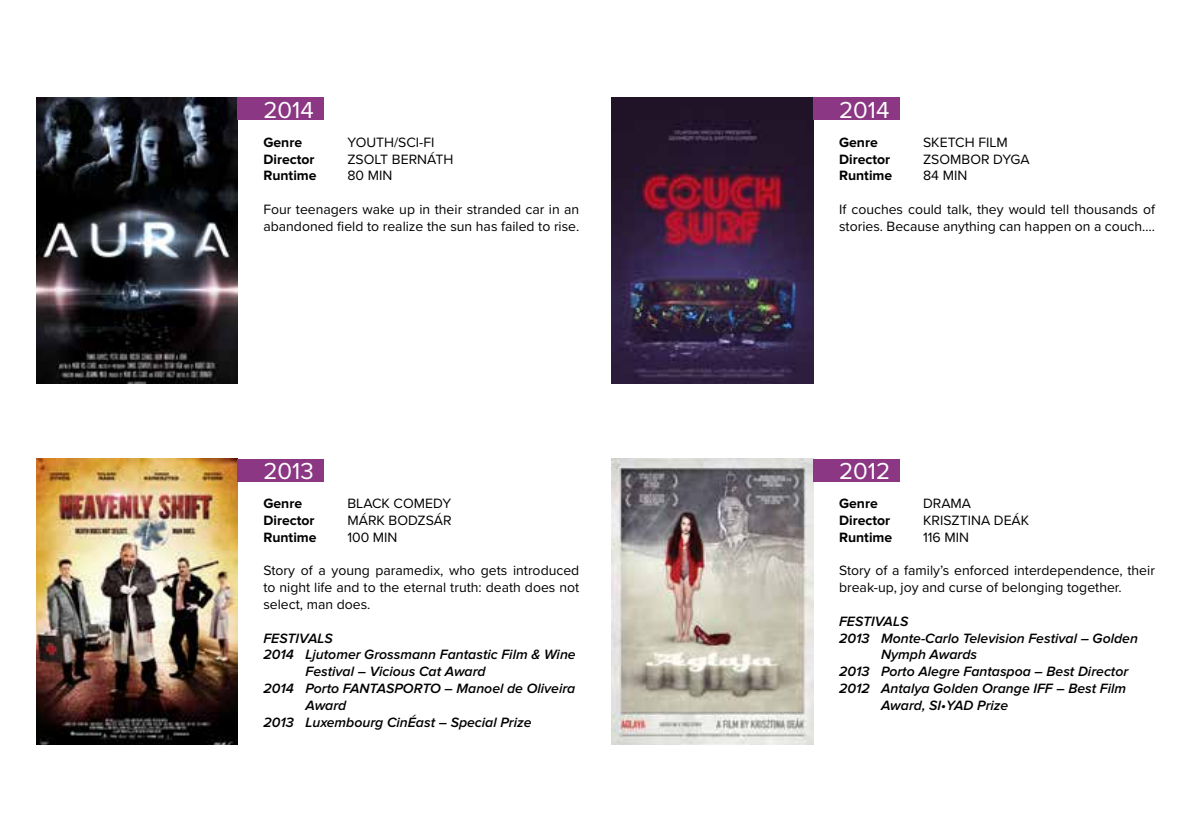
<style>
.page{position:relative;width:1191px;height:840px;background:#fff}
.page>*{position:absolute;margin:0;border:0;box-sizing:border-box;transform-origin:0 0}
.t1{font:24px "Proxima Nova";color:#fff}
.t2{font:14px/16.8px "Proxima Nova";color:#000}
.t3{font:italic 600 14px "Proxima Nova";color:#000}
.t4{font:700 14px "Proxima Nova";color:#000}
</style>
<div class="page">
<img style="left:36px;top:98px;width:202px;height:285px">
<div style="left:238px;top:98px;width:86px;height:22px;background:#8c3783"></div>
<img style="left:611px;top:98px;width:202px;height:285px">
<div style="left:813px;top:98px;width:86px;height:22px;background:#8c3783"></div>
<img style="left:36px;top:458px;width:202px;height:286px">
<div style="left:238px;top:458px;width:86px;height:23px;background:#8c3783"></div>
<img style="left:611px;top:458px;width:202px;height:286px">
<div style="left:813px;top:458px;width:86px;height:23px;background:#8c3783"></div>
<h1 class="t1" style="left:263px;top:92px;width:52px">2014</h1>
<p class="t4" style="left:263px;top:136px;width:40px">Genre</p>
<p class="t2" style="left:347px;top:133px;width:89px">YOUTH/SCI-FI</p>
<p class="t4" style="left:263px;top:152px;width:53px">Director</p>
<p class="t2" style="left:347px;top:150px;width:107px">ZSOLT BERNÁTH</p>
<p class="t4" style="left:263px;top:169px;width:55px">Runtime</p>
<p class="t2" style="left:347px;top:167px;width:46px">80 MIN</p>
<p class="t2" style="left:263px;top:200px;width:317px">Four teenagers wake up in their stranded car in an abandoned field to realize the sun has failed to rise.</p>
<h1 class="t1" style="left:263px;top:453px;width:52px">2013</h1>
<p class="t4" style="left:263px;top:496px;width:40px">Genre</p>
<p class="t2" style="left:347px;top:494px;width:105px">BLACK COMEDY</p>
<p class="t4" style="left:263px;top:513px;width:53px">Director</p>
<p class="t2" style="left:347px;top:511px;width:106px">MÁRK BODZSÁR</p>
<p class="t4" style="left:263px;top:530px;width:55px">Runtime</p>
<p class="t2" style="left:347px;top:527px;width:52px">100 MIN</p>
<p class="t2" style="left:263px;top:561px;width:317px;text-align:justify">Story of a young paramedix, who gets introduced to night life and to the eternal truth: death does not select, man does.</p>
<p class="t3" style="left:263px;top:631px;width:71px">FESTIVALS</p>
<p class="t3" style="left:263px;top:648px;width:314px">2014 Ljutomer Grossmann Fantastic Film &amp; Wine</p>
<p class="t3" style="left:305px;top:664px;width:182px">Festival – Vicious Cat Award</p>
<p class="t3" style="left:263px;top:681px;width:313px">2014 Porto FANTASPORTO – Manoel de Oliveira</p>
<p class="t3" style="left:305px;top:698px;width:42px">Award</p>
<p class="t3" style="left:263px;top:715px;width:270px">2013 Luxembourg CinÉast – Special Prize</p>
<h1 class="t1" style="left:839px;top:92px;width:52px">2014</h1>
<p class="t4" style="left:839px;top:136px;width:40px">Genre</p>
<p class="t2" style="left:923px;top:133px;width:86px">SKETCH FILM</p>
<p class="t4" style="left:839px;top:152px;width:53px">Director</p>
<p class="t2" style="left:923px;top:150px;width:108px">ZSOMBOR DYGA</p>
<p class="t4" style="left:839px;top:169px;width:55px">Runtime</p>
<p class="t2" style="left:923px;top:167px;width:46px">84 MIN</p>
<p class="t2" style="left:839px;top:200px;width:317px">If couches could talk, they would tell thousands of stories. Because anything can happen on a couch….</p>
<h1 class="t1" style="left:839px;top:453px;width:53px">2012</h1>
<p class="t4" style="left:839px;top:496px;width:40px">Genre</p>
<p class="t2" style="left:923px;top:494px;width:50px">DRAMA</p>
<p class="t4" style="left:839px;top:513px;width:53px">Director</p>
<p class="t2" style="left:923px;top:511px;width:108px">KRISZTINA DEÁK</p>
<p class="t4" style="left:839px;top:530px;width:55px">Runtime</p>
<p class="t2" style="left:923px;top:527px;width:47px">116 MIN</p>
<p class="t2" style="left:839px;top:561px;width:317px">Story of a family’s enforced interdependence, their break-up, joy and curse of belonging together.</p>
<p class="t3" style="left:839px;top:614px;width:71px">FESTIVALS</p>
<p class="t3" style="left:839px;top:631px;width:300px">2013 Monte-Carlo Television Festival – Golden</p>
<p class="t3" style="left:881px;top:648px;width:97px">Nymph Awards</p>
<p class="t3" style="left:839px;top:664px;width:291px">2013 Porto Alegre Fantaspoa – Best Director</p>
<p class="t3" style="left:839px;top:681px;width:289px">2012 Antalya Golden Orange IFF – Best Film</p>
<p class="t3" style="left:881px;top:698px;width:129px">Award, SI•YAD Prize</p>
</div>
